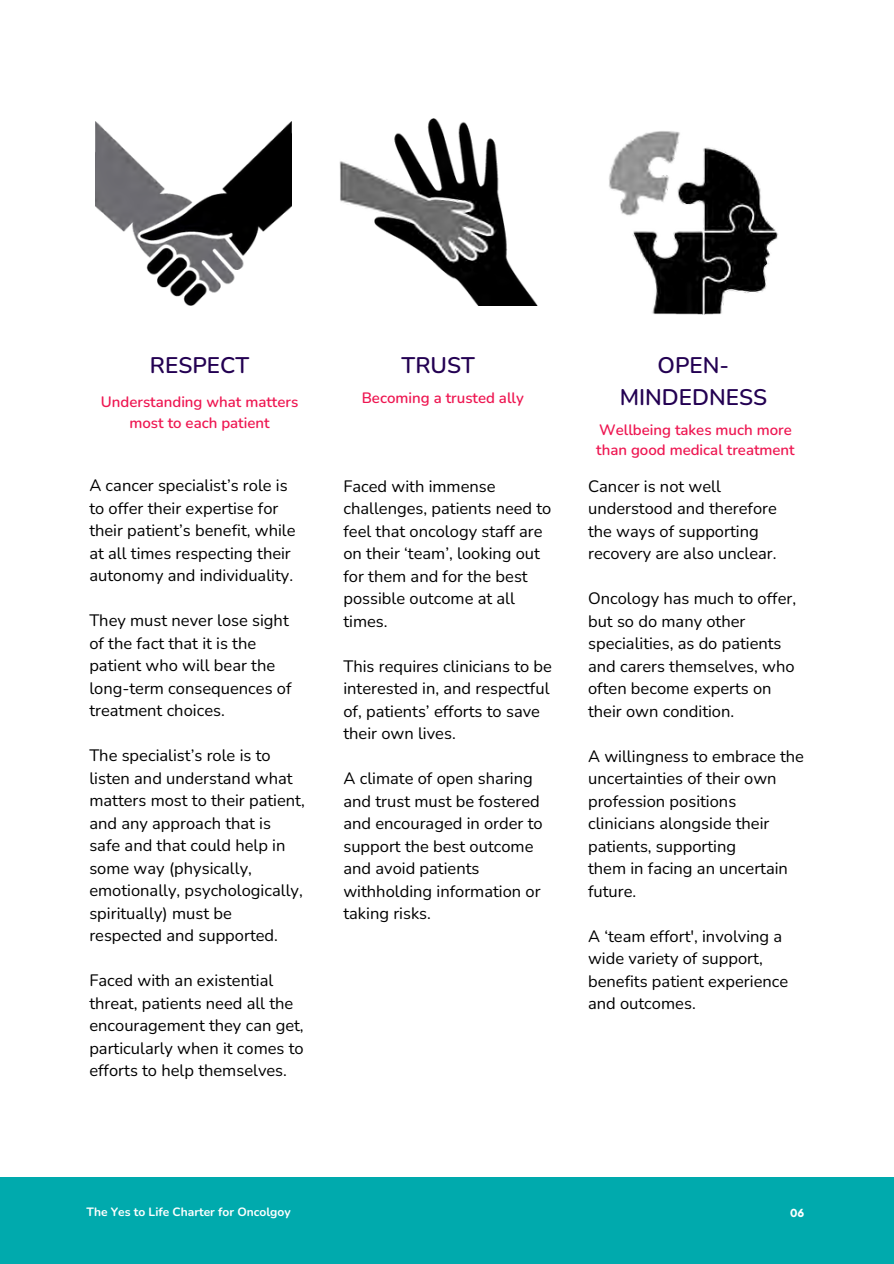
<style>
.page{position:relative;width:894px;height:1264px;background:#fff}
.page>*{position:absolute;margin:0;border:0;box-sizing:border-box;transform-origin:0 0}
.t1{font:600 22.5px/31.5px "Nunito";color:#230052;text-align:center}
.t2{font:16.5px/22.5px "Nunito";color:#000}
.t3{font:600 15px/20.2px "Nunito";color:#ee1651;text-align:center}
.t4{font:700 12px "Nunito";color:#fff}
.t5{font:700 12px "Glacial Indifference";color:#fff}
</style>
<div class="page">
<div style="left:0;top:1177px;width:893px;height:86px;background:#00aaad"></div>
<img style="left:95px;top:122px;width:196px;height:183px">
<img style="left:609px;top:131px;width:169px;height:183px">
<img style="left:339px;top:118px;width:198px;height:187px">
<h2 class="t1" style="left:150px;top:350px;width:101px">RESPECT</h2>
<p class="t3" style="left:101px;top:392px;width:199px">Understanding what matters most to each patient</p>
<h3 class="t2" style="left:89px;top:474px;width:208px">A cancer specialist’s role is to offer their expertise for their patient’s benefit, while at all times respecting their autonomy and individuality.</h3>
<h3 class="t2" style="left:89px;top:609px;width:204px">They must never lose sight of the fact that it is the patient who will bear the long-term consequences of treatment choices.</h3>
<h3 class="t2" style="left:89px;top:744px;width:217px">The specialist’s role is to listen and understand what matters most to their patient, and any approach that is safe and that could help in some way (physically, emotionally, psychologically, spiritually) must be respected and supported.</h3>
<h3 class="t2" style="left:89px;top:969px;width:216px">Faced with an existential threat, patients need all the encouragement they can get, particularly when it comes to efforts to help themselves.</h3>
<p class="t1" style="left:401px;top:350px;width:75px">TRUST</p>
<p class="t3" style="left:361px;top:387px;width:164px">Becoming a trusted ally</p>
<h3 class="t2" style="left:343px;top:475px;width:209px">Faced with immense challenges, patients need to feel that oncology staff are on their ‘team’, looking out for them and for the best possible outcome at all times.</h3>
<h3 class="t2" style="left:343px;top:655px;width:210px">This requires clinicians to be interested in, and respectful of, patients’ efforts to save their own lives.</h3>
<h3 class="t2" style="left:343px;top:767px;width:201px">A climate of open sharing and trust must be fostered and encouraged in order to support the best outcome and avoid patients withholding information or taking risks.</h3>
<h1 class="t1" style="left:619px;top:350px;width:149px">OPEN-<br>MINDEDNESS</h1>
<h2 class="t3" style="left:596px;top:419px;width:200px;text-align:left">Wellbeing takes much more than good medical treatment</h2>
<p class="t2" style="left:588px;top:475px;width:190px">Cancer is not well understood and therefore the ways of supporting recovery are also unclear.</p>
<h1 class="t2" style="left:588px;top:587px;width:209px">Oncology has much to offer, but so do many other specialities, as do patients and carers themselves, who often become experts on their own condition.</h1>
<h2 class="t2" style="left:588px;top:745px;width:217px">A willingness to embrace the uncertainties of their own profession positions clinicians alongside their patients, supporting<br>them in facing an uncertain future.</h2>
<h3 class="t2" style="left:588px;top:925px;width:202px">A ‘team effort', involving a wide variety of support, benefits patient experience and outcomes.</h3>
<h3 class="t4" style="left:86px;top:1204px;width:206px">The Yes to Life Charter for Oncolgoy</h3>
<h3 class="t5" style="left:789px;top:1205px;width:16px">06</h3>
</div>
